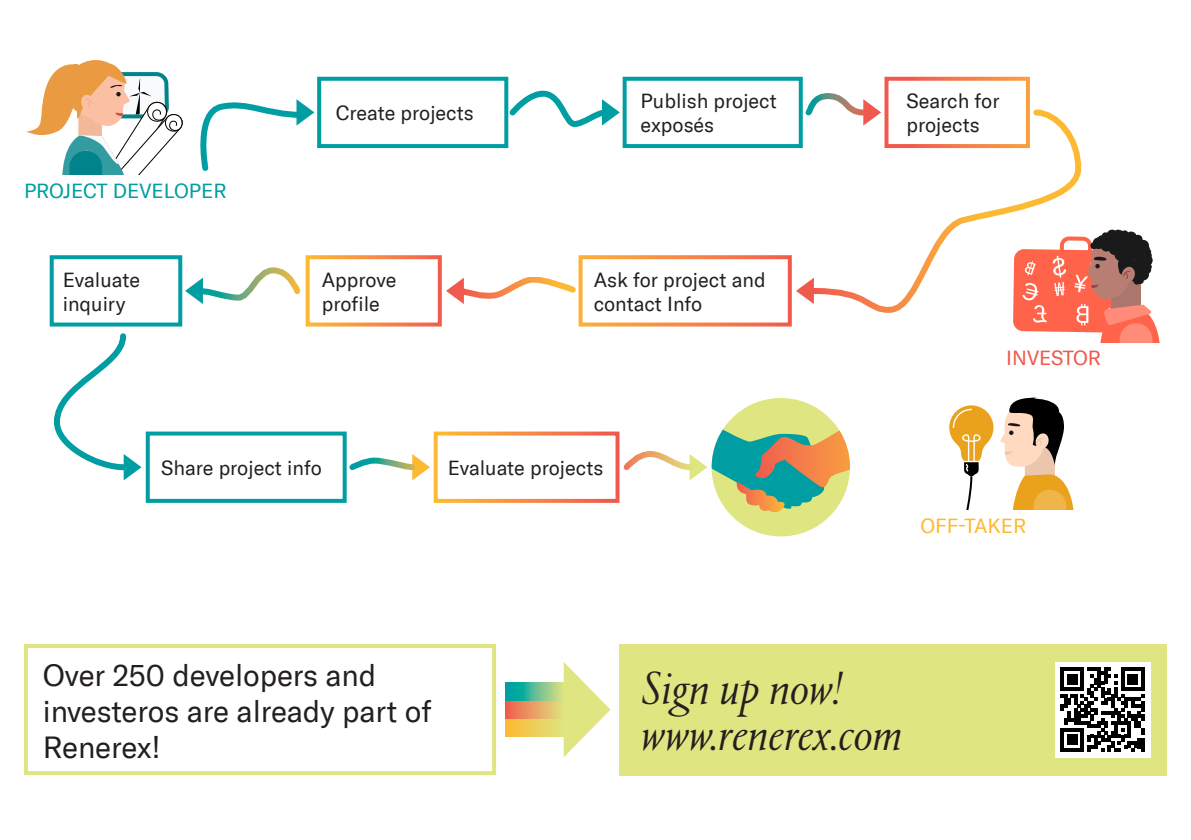
<style>
.page{position:relative;width:1191px;height:840px;background:#fff}
.page>*{position:absolute;margin:0;border:0;box-sizing:border-box;transform-origin:0 0}
.t1{font:italic 300 48px "Portrait TT";color:#231f20}
.t2{font:30px/36px "GT America";letter-spacing:-.005em;color:#231f20}
.t3{font:20px/24px "GT America";color:#231f20}
.t4{font:20px "GT America";color:#009ea2}
.t5{font:20px "GT America";color:#fdb931}
.t6{font:20px "GT America";color:#f0594d}
</style>
<div class="page">
<div style="left:711px;top:398px;width:139px;height:138px;background:#dfe681;border-radius:50%"></div>
<div style="left:317px;top:77px;width:191px;height:71px;border:4px solid #009ea2"></div>
<div style="left:50px;top:255px;width:132px;height:71px;border:4px solid #009ea2"></div>
<div style="left:622px;top:77px;width:180px;height:71px;border:4px solid #009ea2"></div>
<div style="left:146px;top:431px;width:201px;height:71px;border:4px solid #009ea2"></div>
<div style="left:434px;top:431px;width:185px;height:71px;border:4px solid #fff"></div>
<div style="left:306px;top:255px;width:136px;height:71px;border:4px solid #fff"></div>
<div style="left:578px;top:255px;width:214px;height:71px;border:4px solid #fff"></div>
<div style="left:884px;top:77px;width:146px;height:71px;border:4px solid #fff"></div>
<svg style="left:26px;top:60px;width:157px;height:115px"></svg>
<svg style="left:1106px;top:229px;width:12px;height:12px"></svg>
<div style="left:1125px;top:231px;width:11px;height:12px;background:#1a1a1a;border-radius:50%"></div>
<div style="left:1113px;top:229px;width:9px;height:10px;background:#1a1a1a;border-radius:50%"></div>
<div style="left:1121px;top:230px;width:7px;height:7px;background:#1a1a1a;border-radius:50%"></div>
<svg style="left:1101px;top:232px;width:7px;height:7px"></svg>
<div style="left:1117px;top:230px;width:7px;height:7px;background:#1a1a1a;border-radius:50%"></div>
<svg style="left:1013px;top:235px;width:147px;height:107px"></svg>
<svg style="left:949px;top:397px;width:125px;height:112px"></svg>
<svg style="left:200px;top:99px;width:114px;height:72px"></svg>
<svg style="left:796px;top:282px;width:12px;height:18px"></svg>
<svg style="left:506px;top:91px;width:114px;height:39px"></svg>
<svg style="left:800px;top:92px;width:73px;height:33px"></svg>
<svg style="left:808px;top:106px;width:274px;height:211px"></svg>
<svg style="left:446px;top:277px;width:133px;height:29px"></svg>
<svg style="left:185px;top:267px;width:116px;height:37px"></svg>
<svg style="left:346px;top:454px;width:84px;height:26px"></svg>
<svg style="left:53px;top:333px;width:88px;height:147px"></svg>
<svg style="left:623px;top:419px;width:227px;height:94px"></svg>
<div style="left:619px;top:643px;width:548px;height:131px;background:#dfe681"></div>
<div style="left:24px;top:643px;width:472px;height:131px;border:4px solid #dfe681"></div>
<div style="left:1054px;top:661px;width:96px;height:95px;background:#fff"></div>
<svg style="left:1060px;top:667px;width:84px;height:84px"></svg>
<hr style="left:1141px;top:737px;width:3px;height:14px;background:#000001">
<div style="left:505px;top:718px;width:59px;height:18px;background:linear-gradient(to right,#feb831,#dfe480)"></div>
<div style="left:505px;top:700px;width:59px;height:18px;background:linear-gradient(to right,#f25b4b,#e0e47f)"></div>
<svg style="left:505px;top:682px;width:59px;height:18px"></svg>
<svg style="left:564px;top:662px;width:46px;height:94px"></svg>
<p class="t4" style="left:24px;top:179px;width:204px">PROJECT DEVELOPER</p>
<p class="t3" style="left:63px;top:268px;width:79px">Evaluate inquiry</p>
<p class="t3" style="left:336px;top:101px;width:139px">Create projects</p>
<p class="t3" style="left:322px;top:268px;width:76px">Approve profile</p>
<p class="t3" style="left:640px;top:89px;width:138px">Publish project exposés</p>
<p class="t3" style="left:593px;top:268px;width:173px">Ask for project and contact Info</p>
<p class="t3" style="left:161px;top:456px;width:162px">Share project info</p>
<p class="t3" style="left:448px;top:456px;width:157px">Evaluate projects</p>
<p class="t3" style="left:906px;top:89px;width:94px">Search for projects</p>
<p class="t6" style="left:1006px;top:346px;width:96px">INVESTOR</p>
<p class="t5" style="left:920px;top:513px;width:108px">OFF-TAKER</p>
<p class="t2" style="left:43px;top:657px;width:390px">Over 250 developers and investeros are already part of<br>Renerex!</p>
<p class="t1" style="left:641px;top:656px;width:203px">Sign up now!</p>
<p class="t1" style="left:641px;top:702px;width:263px">www.renerex.com</p>
</div>
